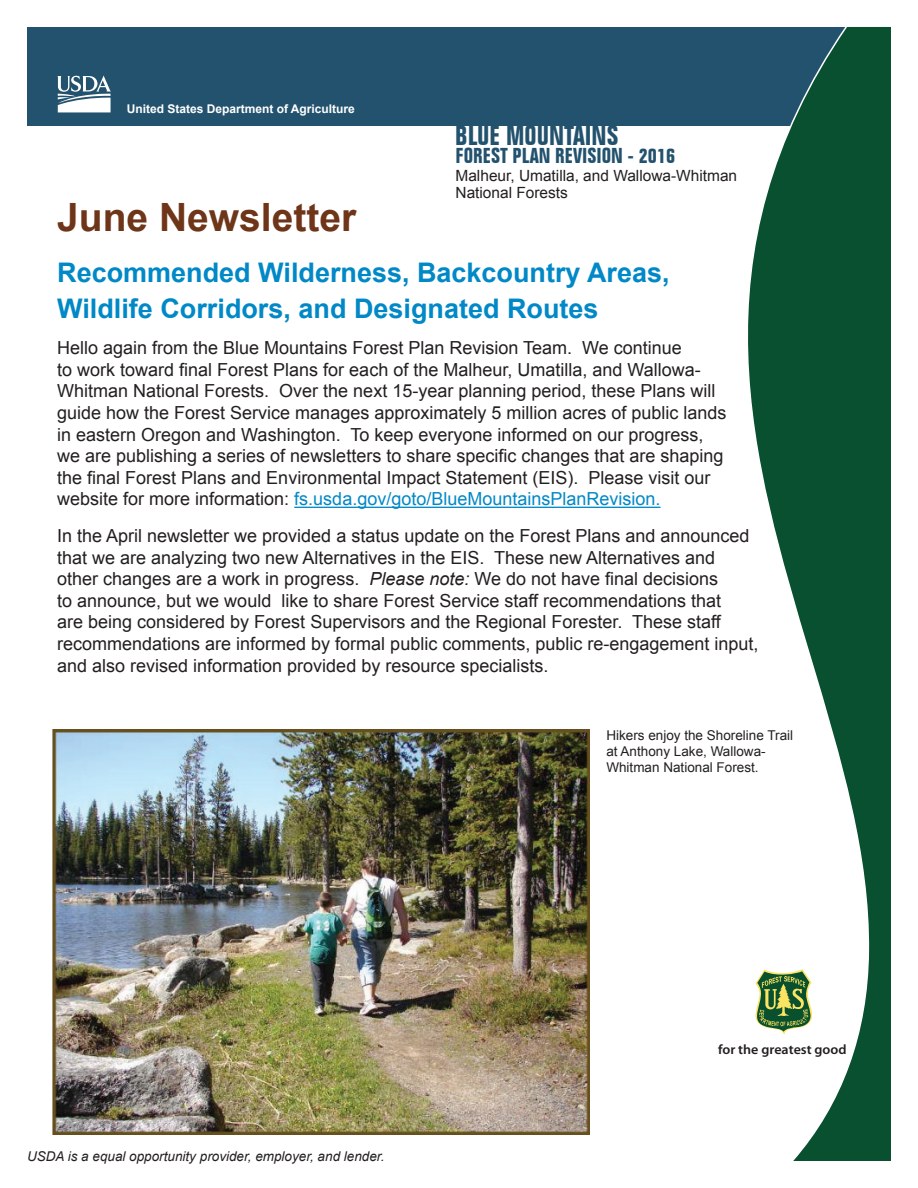
<style>
.page{position:relative;width:918px;height:1188px;background:#fff}
.page>*{position:absolute;margin:0;border:0;box-sizing:border-box;transform-origin:0 0}
.t1{font:700 39px "Arial";color:#6e3518}
.t2{font:700 27px/36px "Arial";color:#0088c7}
.t3{font:700 condensed 27px "Folio BT";color:#23526e}
.t4{font:700 condensed 21px "Folio BT";color:#23526e}
.t5{font:18px/21.6px "Arial";color:#231f20}
.t6{font:15.45px/16.5px "Arial";color:#231f20}
.t7{font:600 13.65px "Myriad Pro";color:#231f20}
.t8{font:13.5px/16.2px "Arial";color:#231f20}
.t9{font:italic 13.5px "Arial";color:#231f20}
.t10{font:700 12px "Arial";color:#fff}
.s1{color:#0088c7}
.s2{font-style:italic}
</style>
<div class="page">
<div style="left:27px;top:27px;width:821px;height:99px;background:#23526e"></div>
<svg style="left:57px;top:76px;width:54px;height:36px"></svg>
<svg style="left:748px;top:27px;width:143px;height:1134px"></svg>
<hr style="left:294px;top:507px;width:367px;height:1px;background:#0088c7">
<svg style="left:755px;top:968px;width:58px;height:69px"></svg>
<img style="left:53px;top:730px;width:537px;height:404px">
<p class="t10" style="left:127px;top:100px;width:230px">United States Department of Agriculture</p>
<h2 class="t3" style="left:455px;top:119px;width:165px">BLUE MOUNTAINS</h2>
<p class="t4" style="left:456px;top:143px;width:221px">FOREST PLAN REVISION - 2016</p>
<p class="t6" style="left:456px;top:168px;width:283px">Malheur, Umatilla, and Wallowa-Whitman<br>National Forests</p>
<h1 class="t1" style="left:57px;top:191px;width:301px">June Newsletter</h1>
<h2 class="t2" style="left:57px;top:255px;width:614px">Recommended Wilderness, Backcountry Areas,<br>Wildlife Corridors, and Designated Routes</h2>
<p class="t5" style="left:57px;top:337px;width:671px">Hello again from the Blue Mountains Forest Plan Revision Team. We continue<br>to work toward final Forest Plans for each of the Malheur, Umatilla, and Wallowa-Whitman National Forests. Over the next 15-year planning period, these Plans will guide how the Forest Service manages approximately 5 million acres of public lands in eastern Oregon and Washington. To keep everyone informed on our progress, we are publishing a series of newsletters to share specific changes that are shaping the final Forest Plans and Environmental Impact Statement (EIS). Please visit our website for more information: <span class="s1">fs.usda.gov/goto/BlueMountainsPlanRevision.</span></p>
<p class="t5" style="left:57px;top:525px;width:703px">In the April newsletter we provided a status update on the Forest Plans and announced that we are analyzing two new Alternatives in the EIS. These new Alternatives and other changes are a work in progress. <span class="s2">Please note:</span> We do not have final decisions<br>to announce, but we would like to share Forest Service staff recommendations that<br>are being considered by Forest Supervisors and the Regional Forester. These staff recommendations are informed by formal public comments, public re-engagement input, and also revised information provided by resource specialists.</p>
<p class="t8" style="left:606px;top:727px;width:188px">Hikers enjoy the Shoreline Trail at Anthony Lake, Wallowa-<br>Whitman National Forest.</p>
<p class="t9" style="left:27px;top:1148px;width:359px">USDA is a equal opportunity provider, employer, and lender.</p>
<p class="t7" style="left:718px;top:1041px;width:130px">for the greatest good</p>
</div>
